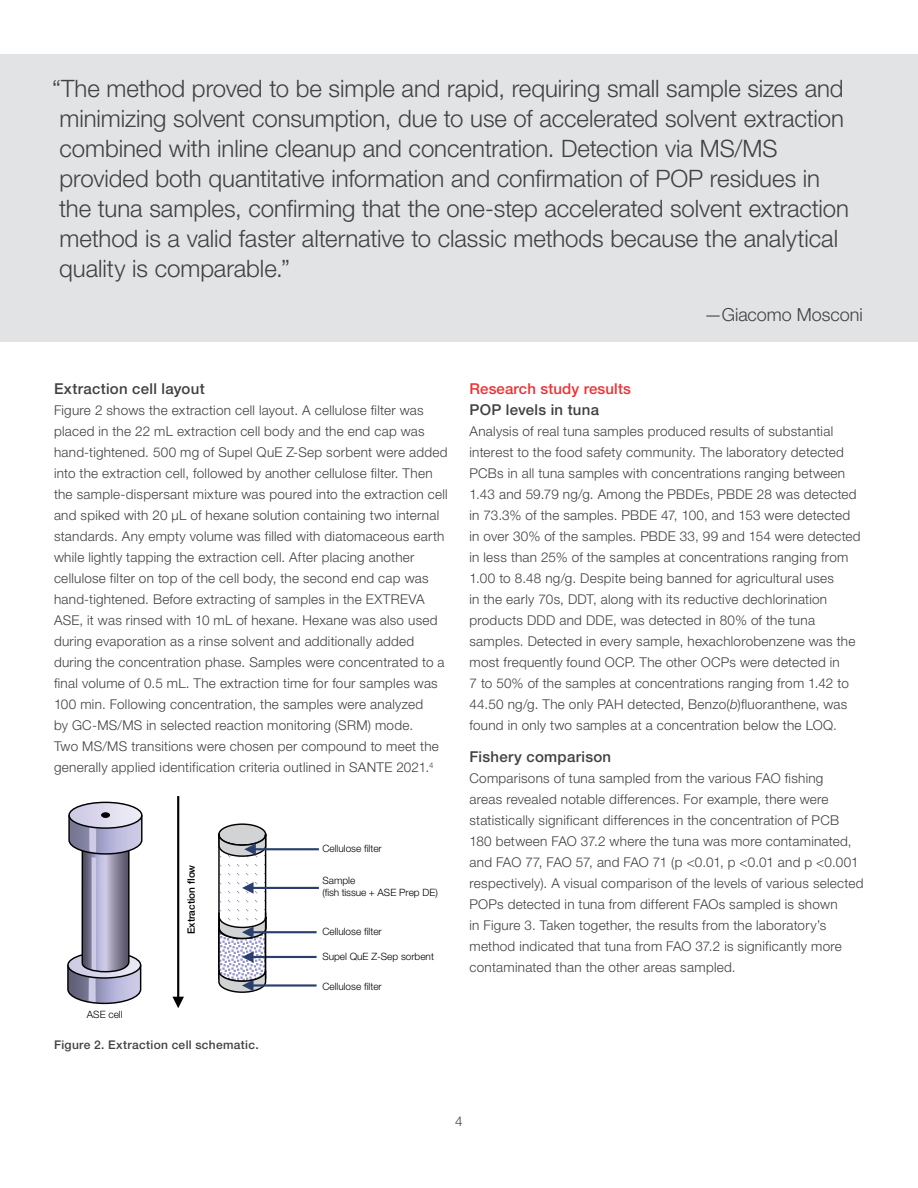
<style>
.page{position:relative;width:918px;height:1188px;background:#fff}
.page>*{position:absolute;margin:0;border:0;box-sizing:border-box;transform-origin:0 0}
.t1{font:300 24px/30px "Helvetica Neue LTW1 G";letter-spacing:-.005em;color:#414042}
.t2{font:300 18px "Helvetica Neue LTW1 G";color:#414042}
.t3{font:500 15px "Helvetica Neue LTW1 G";letter-spacing:.02em;color:#414042}
.t4{font:500 15px "Helvetica Neue LTW1 G";letter-spacing:.01em;color:#ee3134}
.t5{font:300 13.5px/21px "Helvetica Neue LTW1 G";letter-spacing:.02em;color:#414042}
.t6{font:500 12px "Helvetica Neue LTW1 G";letter-spacing:.03em;color:#414042}
.t7{font:300 10.05px/12.1px "Helvetica Neue LTW1 G";color:#000}
.t8{font:500 10.05px "Helvetica Neue LTW1 G";color:#000}
.s1{font-style:italic}
</style>
<div class="page">
<div style="left:0;top:54px;width:918px;height:288px;background:#e2e3e4"></div>
<hr style="left:252px;top:887px;width:67px;height:2px;background:#2a3f6c">
<hr style="left:252px;top:956px;width:65px;height:2px;background:#2a3f6c">
<hr style="left:177px;top:796px;width:2px;height:202px;background:#000">
<svg style="left:172px;top:997px;width:12px;height:11px"></svg>
<hr style="left:252px;top:931px;width:65px;height:2px;background:#2a3f6c">
<hr style="left:252px;top:984px;width:65px;height:3px;background:#2a3f6c">
<hr style="left:255px;top:848px;width:64px;height:2px;background:#2a3f6c">
<svg style="left:218px;top:823px;width:49px;height:170px"></svg>
<svg style="left:67px;top:802px;width:76px;height:203px"></svg>
<p class="t1" style="left:52px;top:73px;width:798px">“The method proved to be simple and rapid, requiring small sample sizes and minimizing solvent consumption, due to use of accelerated solvent extraction combined with inline cleanup and concentration. Detection via MS/MS provided both quantitative information and confirmation of POP residues in the tuna samples, confirming that the one-step accelerated solvent extraction method is a valid faster alternative to classic methods because the analytical quality is comparable.”</p>
<h2 class="t2" style="left:704px;top:303px;width:160px">—Giacomo Mosconi</h2>
<p class="t3" style="left:54px;top:380px;width:152px">Extraction cell layout</p>
<p class="t5" style="left:54px;top:400px;width:395px">Figure 2 shows the extraction cell layout. A cellulose filter was placed in the 22 mL extraction cell body and the end cap was hand-tightened. 500 mg of Supel QuE Z-Sep sorbent were added into the extraction cell, followed by another cellulose filter. Then the sample-dispersant mixture was poured into the extraction cell and spiked with 20 μL of hexane solution containing two internal standards. Any empty volume was filled with diatomaceous earth while lightly tapping the extraction cell. After placing another cellulose filter on top of the cell body, the second end cap was hand-tightened. Before extracting of samples in the EXTREVA ASE, it was rinsed with 10 mL of hexane. Hexane was also used during evaporation as a rinse solvent and additionally added during the concentration phase. Samples were concentrated to a final volume of 0.5 mL. The extraction time for four samples was 100 min. Following concentration, the samples were analyzed<br>by GC-MS/MS in selected reaction monitoring (SRM) mode.<br>Two MS/MS transitions were chosen per compound to meet the generally applied identification criteria outlined in SANTE 2021.<sup>4</sup></p>
<p class="t7" style="left:322px;top:843px;width:61px">Cellulose filter</p>
<p class="t8" style="left:185px;top:934px;width:71px;rotate:-90deg">Extraction flow</p>
<p class="t7" style="left:322px;top:874px;width:117px">Sample<br>(fish tissue + ASE Prep DE)</p>
<p class="t7" style="left:322px;top:951px;width:113px">Supel QuE Z-Sep sorbent</p>
<p class="t7" style="left:322px;top:926px;width:61px">Cellulose filter</p>
<p class="t7" style="left:87px;top:1008px;width:37px">ASE cell</p>
<p class="t6" style="left:54px;top:1038px;width:206px">Figure 2. Extraction cell schematic.</p>
<p class="t7" style="left:322px;top:980px;width:61px">Cellulose filter</p>
<p class="t4" style="left:470px;top:380px;width:163px">Research study results</p>
<p class="t3" style="left:470px;top:401px;width:131px">POP levels in tuna</p>
<p class="t5" style="left:470px;top:421px;width:393px">Analysis of real tuna samples produced results of substantial interest to the food safety community. The laboratory detected PCBs in all tuna samples with concentrations ranging between 1.43 and 59.79 ng/g. Among the PBDEs, PBDE 28 was detected in 73.3% of the samples. PBDE 47, 100, and 153 were detected in over 30% of the samples. PBDE 33, 99 and 154 were detected in less than 25% of the samples at concentrations ranging from 1.00 to 8.48 ng/g. Despite being banned for agricultural uses<br>in the early 70s, DDT, along with its reductive dechlorination products DDD and DDE, was detected in 80% of the tuna samples. Detected in every sample, hexachlorobenzene was the most frequently found OCP. The other OCPs were detected in<br>7 to 50% of the samples at concentrations ranging from 1.42 to 44.50 ng/g. The only PAH detected, Benzo(<span class="s1">b</span>)fluoranthene, was found in only two samples at a concentration below the LOQ.</p>
<p class="t3" style="left:470px;top:747px;width:143px">Fishery comparison</p>
<p class="t5" style="left:470px;top:767px;width:396px">Comparisons of tuna sampled from the various FAO fishing<br>areas revealed notable differences. For example, there were statistically significant differences in the concentration of PCB 180 between FAO 37.2 where the tuna was more contaminated, and FAO 77, FAO 57, and FAO 71 (p &lt;0.01, p &lt;0.01 and p &lt;0.001 respectively). A visual comparison of the levels of various selected POPs detected in tuna from different FAOs sampled is shown<br>in Figure 3. Taken together, the results from the laboratory’s method indicated that tuna from FAO 37.2 is significantly more contaminated than the other areas sampled.</p>
<p class="t5" style="left:455px;top:1110px;width:9px">4</p>
</div>
